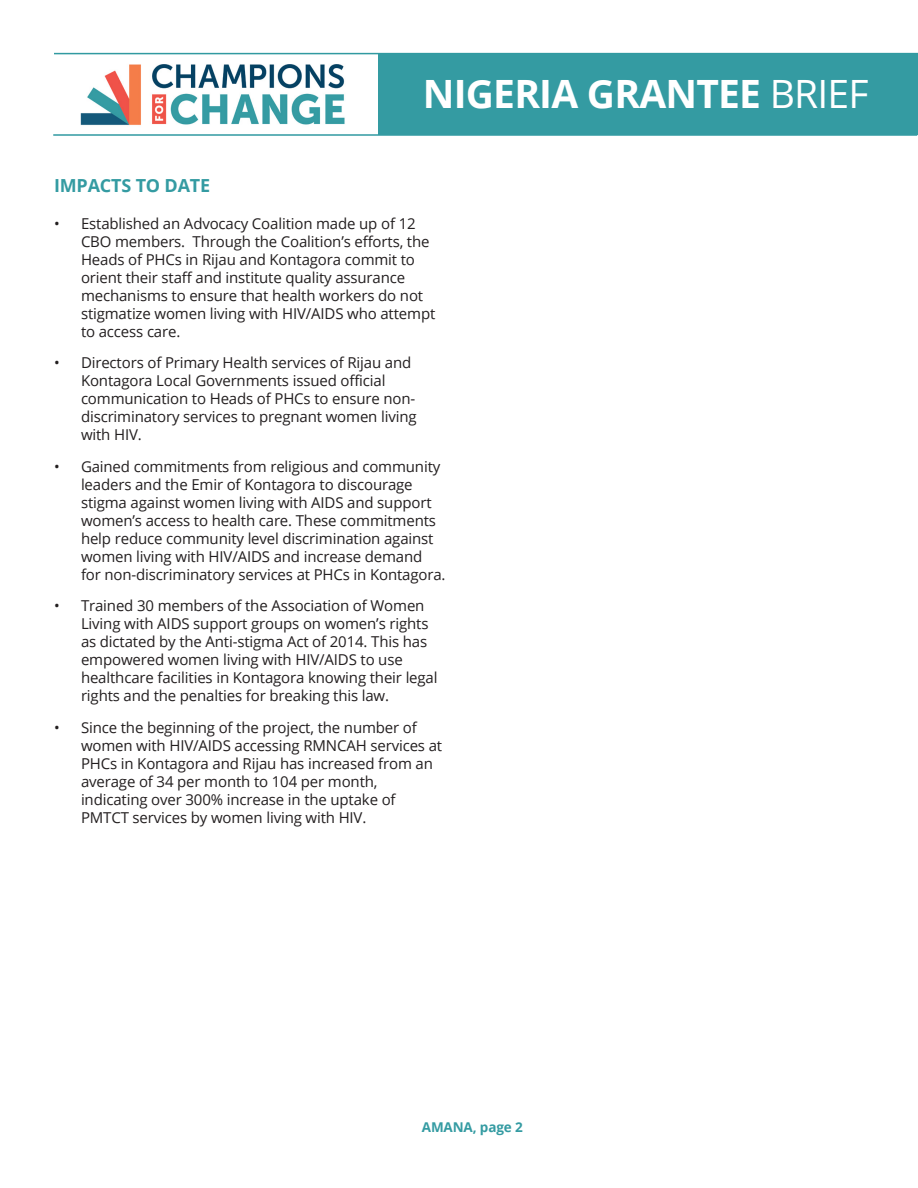
<style>
.page{position:relative;width:918px;height:1188px;background:#fff}
.page>*{position:absolute;margin:0;border:0;box-sizing:border-box;transform-origin:0 0}
.t1{font:700 39px "Open Sans";letter-spacing:-.02em;color:#fff}
.HEADER_PARA{font:700 18px "Open Sans";letter-spacing:-.01em;color:#349ba2}
.t2{font:15px/18px "Open Sans";letter-spacing:-.01em;color:#231f20}
.body_black_text_para{font:700 13.5px "Open Sans";letter-spacing:-.01em;color:#349ba2}
.s1{font-weight:400}
</style>
<div class="page">
<img style="left:80px;top:64px;width:265px;height:62px">
<hr style="left:53px;top:134px;width:864px;height:2px;background:#319aa1">
<hr style="left:54px;top:53px;width:864px;height:1px;background:#319aa1">
<div style="left:378px;top:54px;width:540px;height:81px;background:#349ba2"></div>
<p class="t1" style="left:423px;top:67px;width:447px">NIGERIA GRANTEE <span class="s1">BRIEF</span></p>
<p class="HEADER_PARA" style="left:54px;top:173px;width:158px">IMPACTS TO DATE</p>
<p class="t2" style="left:81px;top:214px;width:356px;text-indent:-27px">• Established an Advocacy Coalition made up of 12<br>CBO members. Through the Coalition’s efforts, the Heads of PHCs in Rijau and Kontagora commit to orient their staff and institute quality assurance mechanisms to ensure that health workers do not stigmatize women living with HIV/AIDS who attempt to access care.</p>
<p class="t2" style="left:81px;top:353px;width:337px;text-indent:-27px">• Directors of Primary Health services of Rijau and Kontagora Local Governments issued official communication to Heads of PHCs to ensure non&shy;discriminatory services to pregnant women living with HIV.</p>
<p class="t2" style="left:81px;top:457px;width:366px;text-indent:-27px">• Gained commitments from religious and community leaders and the Emir of Kontagora to discourage stigma against women living with AIDS and support women’s access to health care. These commitments help reduce community level discrimination against women living with HIV/AIDS and increase demand for non-discriminatory services at PHCs in Kontagora.</p>
<p class="t2" style="left:81px;top:596px;width:358px;text-indent:-27px">• Trained 30 members of the Association of Women Living with AIDS support groups on women’s rights as dictated by the Anti-stigma Act of 2014. This has empowered women living with HIV/AIDS to use healthcare facilities in Kontagora knowing their legal rights and the penalties for breaking this law.</p>
<p class="t2" style="left:81px;top:718px;width:363px;text-indent:-27px">• Since the beginning of the project, the number of women with HIV/AIDS accessing RMNCAH services at PHCs in Kontagora and Rijau has increased from an average of 34 per month to 104 per month, indicating over 300% increase in the uptake of PMTCT services by women living with HIV.</p>
<p class="body_black_text_para" style="left:422px;top:1117px;width:102px">AMANA, page 2</p>
</div>
